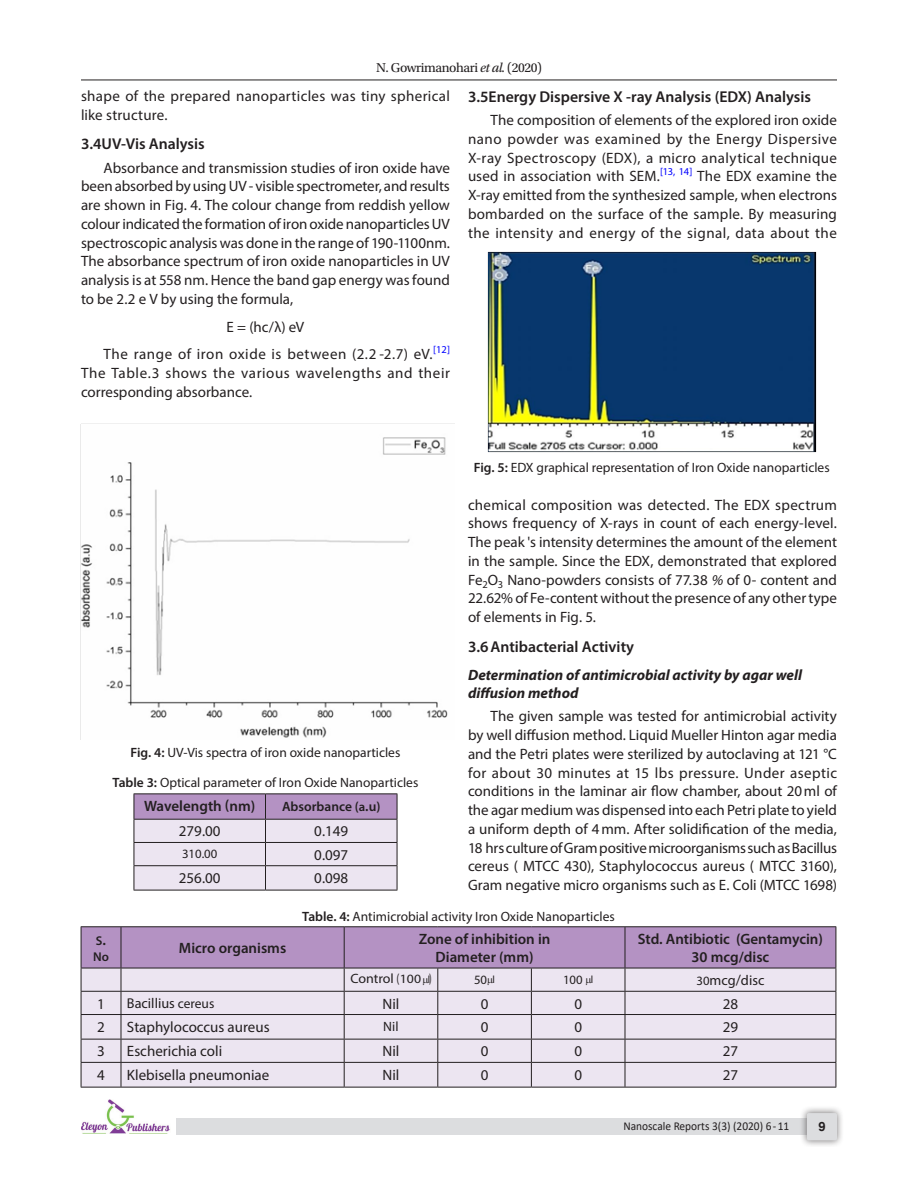
<style>
.page{position:relative;width:918px;height:1188px;background:#fff}
.page>*{position:absolute;margin:0;border:0;box-sizing:border-box;transform-origin:0 0}
.B{font:600 15.75px "Myriad Pro";color:#231f20}
.text{font:15px/18.8px "Myriad Pro";letter-spacing:.005em;color:#231f20;text-align:justify}
.Table_text{font:15px "Myriad Pro";color:#231f20}
.Table_text-2{font:600 15px/18px "Myriad Pro";color:#231f20;text-align:center}
.C{font:italic 700 15px/18px "Myriad Pro";color:#231f20}
.EQN{font:15px "Myriad Pro";color:#231f20}
.Table_text-3{font:14.25px "Myriad Pro";color:#231f20}
.fig{font:13.5px "Myriad Pro";color:#231f20}
.t1{font:13.5px "Utopia Std";letter-spacing:-.03em;color:#231f20}
.Table_text-4{font:600 13.5px "Myriad Pro";color:#231f20}
.Table_text-5{font:13.5px "Myriad Pro";color:#231f20;scale:1.04 1}
.Table_text-6{font:13.5px "Myriad Pro";color:#231f20}
.Table_text-7{font:12.75px "Myriad Pro";color:#231f20}
.Table_text-8{font:600 12.75px/15.3px "Myriad Pro";color:#231f20}
.t2{font:700 12.75px "Helvetica";color:#231f20}
.t3{font:12px "Calibri";color:#231f20;scale:.95 1}
.s1{font-style:italic}
.s2{font-weight:600}
.s3{font-size:12.75px}
.s4{font-size:14.25px}
.s5{font-size:15px}
.s6{font-size:10.5px}
.s7{font-size:13.5px}
</style>
<div class="page">
<hr style="left:81px;top:80px;width:756px;height:1px;background:#231f20">
<div style="left:177px;top:1119px;width:660px;height:16px;background:#dcdddf"></div>
<div style="left:800px;top:1106px;width:44px;height:41px;background:#231f20;opacity:.61"></div>
<div style="left:807px;top:1113px;width:30px;height:27px;background:#dcdddf;border-radius:2px"></div>
<img style="left:81px;top:1099px;width:89px;height:35px">
<img style="left:80px;top:424px;width:368px;height:316px">
<hr style="left:134px;top:793px;width:132px;height:1px;background:#231f20">
<hr style="left:266px;top:793px;width:131px;height:1px;background:#231f20">
<svg style="left:134px;top:794px;width:264px;height:96px;background:#d3c6db"></svg>
<hr style="left:134px;top:890px;width:132px;height:1px;background:#231f20">
<hr style="left:266px;top:890px;width:131px;height:1px;background:#231f20">
<img style="left:488px;top:252px;width:329px;height:201px">
<hr style="left:81px;top:926px;width:40px;height:1px;background:#231f20">
<hr style="left:121px;top:926px;width:223px;height:1px;background:#231f20">
<hr style="left:344px;top:926px;width:94px;height:1px;background:#231f20">
<hr style="left:438px;top:926px;width:93px;height:1px;background:#231f20">
<hr style="left:531px;top:926px;width:94px;height:1px;background:#231f20">
<hr style="left:625px;top:926px;width:211px;height:1px;background:#231f20">
<hr style="left:81px;top:1087px;width:40px;height:1px;background:#231f20">
<hr style="left:121px;top:1087px;width:223px;height:1px;background:#231f20">
<hr style="left:344px;top:1087px;width:94px;height:1px;background:#231f20">
<hr style="left:438px;top:1087px;width:93px;height:1px;background:#231f20">
<hr style="left:531px;top:1087px;width:94px;height:1px;background:#231f20">
<hr style="left:625px;top:1087px;width:211px;height:1px;background:#231f20">
<svg style="left:81px;top:927px;width:756px;height:160px;background:#d4c7dc"></svg>
<p class="t1" style="left:376px;top:60px;width:167px">N. Gowrimanohari <span class="s1">et al.</span> (2020)</p>
<p class="text" style="left:81px;top:87px;width:371px">shape of the prepared nanoparticles was tiny spherical like structure.</p>
<p class="B" style="left:81px;top:134px;width:125px">3.4UV-Vis Analysis</p>
<p class="text" style="left:81px;top:158px;width:371px;text-indent:22px">Absorbance and transmission studies of iron oxide have been absorbed by using UV - visible spectrometer, and results are shown in Fig. 4. The colour change from reddish yellow colour indicated the formation of iron oxide nanoparticles UV spectroscopic analysis was done in the range of 190-1100nm.<br>The absorbance spectrum of iron oxide nanoparticles in UV analysis is at 558 nm. Hence the band gap energy was found to be 2.2 e V by using the formula,</p>
<p class="EQN" style="left:227px;top:317px;width:79px">E = (hc/λ) eV</p>
<p class="text" style="left:81px;top:345px;width:370px;text-indent:22px">The range of iron oxide is between (2.2 -2.7) eV.<sup>[12] </sup>The Table.3 shows the various wavelengths and their corresponding absorbance.</p>
<p class="B" style="left:468px;top:87px;width:345px">3.5Energy Dispersive X -ray Analysis (EDX) Analysis</p>
<p class="text" style="left:468px;top:110px;width:371px;text-indent:22px">The composition of elements of the explored iron oxide nano powder was examined by the Energy Dispersive X-ray Spectroscopy (EDX), a micro analytical technique used in association with SEM.<sup>[13,</sup> <sup>14]</sup> The EDX examine the X-ray emitted from the synthesized sample, when electrons bombarded on the surface of the sample. By measuring the intensity and energy of the signal, data about the</p>
<p class="fig" style="left:474px;top:459px;width:357px"><span class="s2">Fig. 5:</span> EDX graphical representation of Iron Oxide nanoparticles</p>
<p class="text" style="left:468px;top:495px;width:371px">chemical composition was detected. The EDX spectrum shows frequency of X-rays in count of each energy-level.<br>The peak 's intensity determines the amount of the element in the sample. Since the EDX, demonstrated that explored Fe<sub>2</sub>O<sub>3</sub> Nano-powders consists of 77.38 <span class="s1">%</span> of 0- content and 22.62% of Fe-content without the presence of any other type of elements in Fig. 5.</p>
<p class="B" style="left:468px;top:636px;width:168px">3.6Antibacterial Activity</p>
<p class="C" style="left:468px;top:666px;width:336px">Determination of antimicrobial activity by agar well diffusion method</p>
<p class="text" style="left:468px;top:707px;width:371px;text-indent:22px">The given sample was tested for antimicrobial activity by well diffusion method. Liquid Mueller Hinton agar media and the Petri plates were sterilized by autoclaving at 121 °C for about 30 minutes at 15 lbs pressure. Under aseptic conditions in the laminar air flow chamber, about 20ml of the agar medium was dispensed into each Petri plate to yield a uniform depth of 4mm. After solidification of the media, 18 hrs culture of Gram positive microorganisms such as Bacillus cereus ( MTCC 430), Staphylococcus aureus ( MTCC 3160), Gram negative micro organisms such as E. Coli (MTCC 1698)</p>
<p class="fig" style="left:302px;top:908px;width:314px"><span class="s2">Table. 4:</span> Antimicrobial activity Iron Oxide Nanoparticles</p>
<p class="fig" style="left:131px;top:744px;width:271px"><span class="s2">Fig. 4:</span> UV-Vis spectra of iron oxide nanoparticles</p>
<p class="fig" style="left:113px;top:775px;width:307px"><span class="s2">Table 3:</span> Optical parameter of Iron Oxide Nanoparticles</p>
<p class="Table_text-2" style="left:144px;top:797px;width:113px">Wavelength (nm)</p>
<p class="Table_text-4" style="left:282px;top:797px;width:100px">Absorbance (<span class="s3">a</span><span class="s4">.</span>u)</p>
<p class="Table_text" style="left:179px;top:822px;width:43px">279.00</p>
<p class="Table_text" style="left:314px;top:822px;width:35px">0.149</p>
<p class="Table_text-7" style="left:182px;top:846px;width:37px">310.00</p>
<p class="Table_text" style="left:314px;top:845px;width:35px">0.097</p>
<p class="Table_text" style="left:179px;top:869px;width:43px">256.00</p>
<p class="Table_text" style="left:314px;top:869px;width:35px">0.098</p>
<p class="Table_text-8" style="left:93px;top:933px;width:17px">S<span class="s5">.<br></span>No</p>
<p class="Table_text-2" style="left:179px;top:939px;width:109px">Micro organisms</p>
<p class="Table_text-2" style="left:419px;top:930px;width:133px">Zone of inhibition in<br>Diameter (mm)</p>
<p class="Table_text-2" style="left:638px;top:930px;width:187px">Std. Antibiotic (Gentamycin)<br>30 mcg/disc</p>
<p class="Table_text-5" style="left:350px;top:971px;width:80px">Control (<span class="s3">100</span> <span class="s6">l</span>)</p>
<p class="Table_text-7" style="left:474px;top:971px;width:22px">50 <span class="s6">l</span></p>
<p class="Table_text-7" style="left:563px;top:971px;width:32px">100 <span class="s6">l</span></p>
<p class="Table_text-3" style="left:697px;top:972px;width:69px"><span class="s3">30</span>mcg<span class="s5">/</span>disc</p>
<p class="Table_text" style="left:97px;top:994px;width:9px">1</p>
<p class="Table_text-3" style="left:127px;top:994px;width:89px">Bacillius <span class="s7">cereus</span></p>
<p class="Table_text" style="left:382px;top:994px;width:19px">Nil</p>
<p class="Table_text" style="left:481px;top:994px;width:9px">0</p>
<p class="Table_text" style="left:574px;top:994px;width:9px">0</p>
<p class="Table_text" style="left:723px;top:994px;width:17px">28</p>
<p class="Table_text" style="left:97px;top:1017px;width:9px">2</p>
<p class="Table_text" style="left:127px;top:1017px;width:144px">Staphylococcus aureus</p>
<p class="Table_text-6" style="left:383px;top:1018px;width:17px">Nil</p>
<p class="Table_text" style="left:481px;top:1017px;width:9px">0</p>
<p class="Table_text" style="left:574px;top:1017px;width:9px">0</p>
<p class="Table_text" style="left:723px;top:1017px;width:17px">29</p>
<p class="Table_text" style="left:97px;top:1042px;width:9px">3</p>
<p class="Table_text" style="left:127px;top:1042px;width:97px">Escherichia coli</p>
<p class="Table_text" style="left:382px;top:1042px;width:19px">Nil</p>
<p class="Table_text" style="left:481px;top:1042px;width:9px">0</p>
<p class="Table_text" style="left:574px;top:1042px;width:9px">0</p>
<p class="Table_text" style="left:723px;top:1042px;width:17px">27</p>
<p class="Table_text" style="left:97px;top:1065px;width:9px">4</p>
<p class="Table_text" style="left:127px;top:1065px;width:144px">Klebisella pneumoniae</p>
<p class="Table_text" style="left:382px;top:1065px;width:19px">Nil</p>
<p class="Table_text" style="left:481px;top:1065px;width:9px">0</p>
<p class="Table_text" style="left:574px;top:1065px;width:9px">0</p>
<p class="Table_text" style="left:723px;top:1065px;width:17px">27</p>
<p class="t3" style="left:623px;top:1117px;width:176px">Nanoscale Reports 3(3) (2020) 6 - 11</p>
<p class="t2" style="left:818px;top:1119px;width:9px">9</p>
</div>
